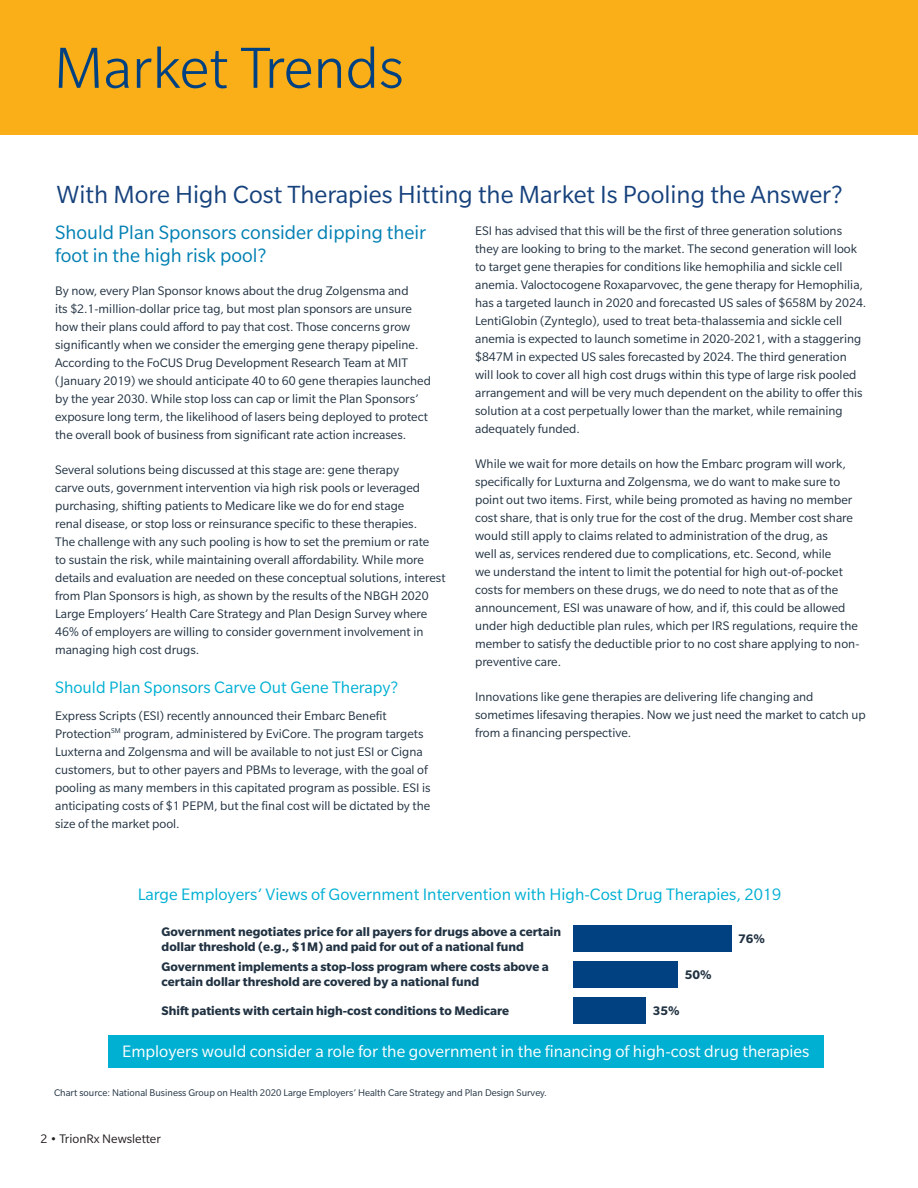
<style>
.page{position:relative;width:918px;height:1188px;background:#fff}
.page>*{position:absolute;margin:0;border:0;box-sizing:border-box;transform-origin:0 0}
.Page_Headline_42_37{font:300 63px "Slate Pro";color:#014181}
.Page_Headline_18_16{font:27px "Slate Pro";color:#17427d}
.Body_Intro_Text_14_1{font:21px/22.5px "Slate Pro";color:#0080b3}
.Body_Subhead_12_14{font:18px "Slate Pro";color:#00b0d3}
.Body_Subhead_12_14-2{font:18px "Slate Pro";color:#fff}
.Body_Text_9_12{font:13.5px/18px "Slate Pro";color:#213242}
.Body_Text_9_12-2{font:700 13.5px/15px "Slate Pro";color:#213242}
.Folio_Left_Page{font:13.5px "Slate Pro";color:#231f20}
.Body_Footnote_7_8{font:10.5px "Slate Pro";color:#213242}
</style>
<div class="page">
<div style="left:0;top:0;width:918px;height:135px;background:#faaf18"></div>
<div style="left:573px;top:925px;width:159px;height:27px;background:#014181"></div>
<div style="left:573px;top:961px;width:105px;height:27px;background:#014181"></div>
<div style="left:573px;top:997px;width:73px;height:27px;background:#014181"></div>
<div style="left:108px;top:1035px;width:716px;height:32px;background:#00b0d3"></div>
<p class="Page_Headline_42_37" style="left:54px;top:35px;width:351px">Market Trends</p>
<p class="Page_Headline_18_16" style="left:57px;top:180px;width:788px">With More High Cost Therapies Hitting the Market Is Pooling the Answer?</p>
<p class="Body_Intro_Text_14_1" style="left:55px;top:221px;width:373px">Should Plan Sponsors consider dipping their foot in the high risk pool?</p>
<p class="Body_Text_9_12" style="left:55px;top:282px;width:377px">By now, every Plan Sponsor knows about the drug Zolgensma and<br>its $2.1-million-dollar price tag, but most plan sponsors are unsure how their plans could afford to pay that cost. Those concerns grow significantly when we consider the emerging gene therapy pipeline.<br>According to the FoCUS Drug Development Research Team at MIT (January 2019) we should anticipate 40 to 60 gene therapies launched by the year 2030. While stop loss can cap or limit the Plan Sponsors’ exposure long term, the likelihood of lasers being deployed to protect the overall book of business from significant rate action increases.</p>
<p class="Body_Text_9_12" style="left:55px;top:461px;width:392px">Several solutions being discussed at this stage are: gene therapy<br>carve outs, government intervention via high risk pools or leveraged purchasing, shifting patients to Medicare like we do for end stage<br>renal disease, or stop loss or reinsurance specific to these therapies.<br>The challenge with any such pooling is how to set the premium or rate<br>to sustain the risk, while maintaining overall affordability. While more details and evaluation are needed on these conceptual solutions, interest from Plan Sponsors is high, as shown by the results of the NBGH 2020<br>Large Employers’ Health Care Strategy and Plan Design Survey where 46% of employers are willing to consider government involvement in managing high cost drugs.</p>
<p class="Body_Subhead_12_14" style="left:55px;top:678px;width:345px">Should Plan Sponsors Carve Out Gene Therapy?</p>
<p class="Body_Text_9_12" style="left:55px;top:707px;width:377px">Express Scripts (ESI) recently announced their Embarc Benefit Protection<sup>SM</sup> program, administered by EviCore. The program targets Luxterna and Zolgensma and will be available to not just ESI or Cigna customers, but to other payers and PBMs to leverage, with the goal of pooling as many members in this capitated program as possible. ESI is anticipating costs of $1 PEPM, but the final cost will be dictated by the size of the market pool.</p>
<p class="Body_Text_9_12" style="left:475px;top:221px;width:393px">ESI has advised that this will be the first of three generation solutions they are looking to bring to the market. The second generation will look to target gene therapies for conditions like hemophilia and sickle cell anemia. Valoctocogene Roxaparvovec, the gene therapy for Hemophilia, has a targeted launch in 2020 and forecasted US sales of $658M by 2024.<br>LentiGlobin (Zynteglo), used to treat beta-thalassemia and sickle cell anemia is expected to launch sometime in 2020-2021, with a staggering $847M in expected US sales forecasted by 2024. The third generation will look to cover all high cost drugs within this type of large risk pooled arrangement and will be very much dependent on the ability to offer this solution at a cost perpetually lower than the market, while remaining adequately funded.</p>
<p class="Body_Text_9_12" style="left:475px;top:454px;width:386px">While we wait for more details on how the Embarc program will work, specifically for Luxturna and Zolgensma, we do want to make sure to point out two items. First, while being promoted as having no member cost share, that is only true for the cost of the drug. Member cost share would still apply to claims related to administration of the drug, as<br>well as, services rendered due to complications, etc. Second, while<br>we understand the intent to limit the potential for high out-of-pocket costs for members on these drugs, we do need to note that as of the announcement, ESI was unaware of how, and if, this could be allowed under high deductible plan rules, which per IRS regulations, require the member to satisfy the deductible prior to no cost share applying to non&shy;preventive care.</p>
<p class="Body_Text_9_12" style="left:475px;top:688px;width:392px">Innovations like gene therapies are delivering life changing and sometimes lifesaving therapies. Now we just need the market to catch up from a financing perspective.</p>
<p class="Body_Subhead_12_14" style="left:138px;top:885px;width:645px">Large Employers’ Views of Government Intervention with High-Cost Drug Therapies, 2019</p>
<p class="Body_Text_9_12-2" style="left:162px;top:924px;width:401px">Government negotiates price for all payers for drugs above a certain dollar threshold (e.g., $1M) and paid for out of a national fund</p>
<p class="Body_Text_9_12-2" style="left:738px;top:931px;width:28px">76%</p>
<p class="Body_Text_9_12-2" style="left:162px;top:959px;width:389px">Government implements a stop-loss program where costs above a certain dollar threshold are covered by a national fund</p>
<p class="Body_Text_9_12-2" style="left:685px;top:967px;width:28px">50%</p>
<p class="Body_Text_9_12-2" style="left:162px;top:1003px;width:349px">Shift patients with certain high-cost conditions to Medicare</p>
<p class="Body_Text_9_12-2" style="left:653px;top:1003px;width:28px">35%</p>
<p class="Body_Subhead_12_14-2" style="left:122px;top:1042px;width:689px">Employers would consider a role for the government in the financing of high-cost drug therapies</p>
<p class="Body_Footnote_7_8" style="left:54px;top:1087px;width:494px">Chart source: National Business Group on Health 2020 Large Employers’ Health Care Strategy and Plan Design Survey.</p>
<p class="Folio_Left_Page" style="left:40px;top:1132px;width:122px">2 • TrionRx Newsletter</p>
</div>
